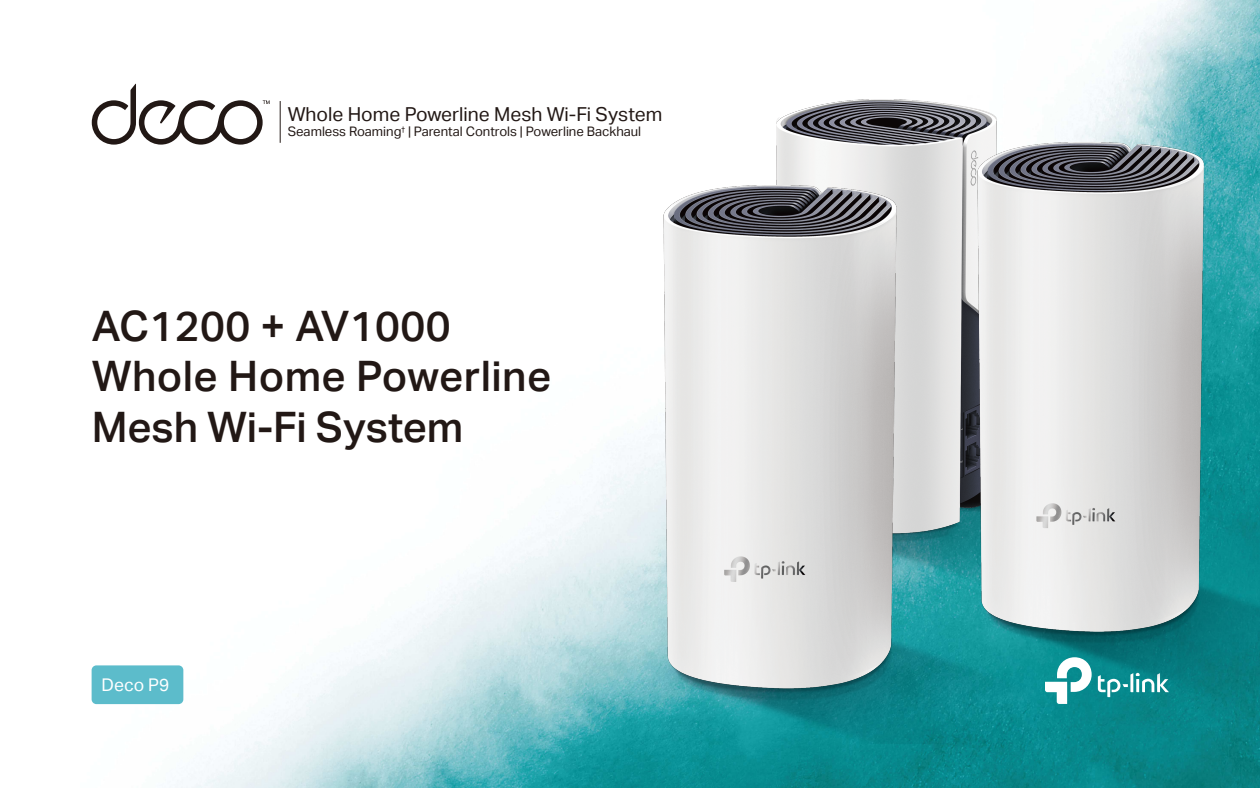
<style>
.page{position:relative;width:1260px;height:788px;background:#fff}
.page>*{position:absolute;margin:0;border:0;box-sizing:border-box;transform-origin:0 0}
.t1{font:42px/50.4px "TP Link Aktiv Medium";letter-spacing:.01em;color:#221815}
.t2{font:19.25px "TP Link Aktiv Regular";color:#221815}
.t3{font:17.5px "TP Link Aktiv Regular";color:#fff}
.t4{font:13.12px "TP Link Aktiv Regular";color:#221815}
</style>
<div class="page">
<img style="left:91px;top:0;width:1169px;height:788px">
<hr style="left:280px;top:101px;width:1px;height:42px;background:#221815">
<svg style="left:92px;top:83px;width:178px;height:62px"></svg>
<div style="left:92px;top:665px;width:91px;height:39px;background:#5cbccb;border-radius:5px"></div>
<img style="left:774px;top:99px;width:401px;height:86px">
<img style="left:975px;top:142px;width:285px;height:571px">
<img style="left:660px;top:185px;width:434px;height:558px">
<h2 class="t2" style="left:288px;top:107px;width:376px">Whole Home Powerline Mesh Wi-Fi System</h2>
<p class="t4" style="left:288px;top:126px;width:355px">Seamless Roaming<sup>†</sup> | Parental Controls | Powerline Backhaul</p>
<h1 class="t1" style="left:92px;top:304px;width:461px">AC1200 + AV1000<br>Whole Home Powerline<br>Mesh Wi-Fi System</h1>
<h3 class="t3" style="left:102px;top:677px;width:69px">Deco P9</h3>
</div>
